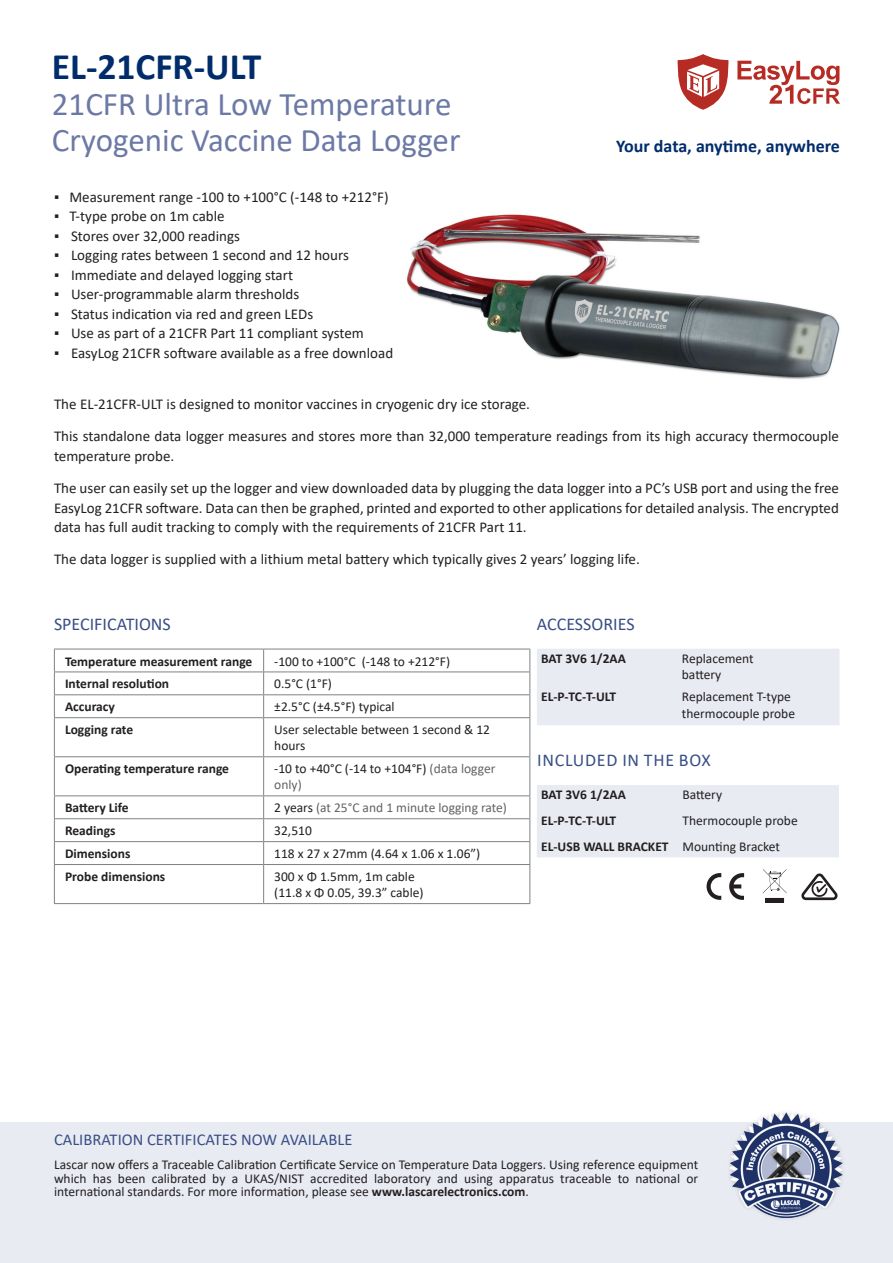
<style>
.page{position:relative;width:893px;height:1263px;background:#fff}
.page>*{position:absolute;margin:0;border:0;box-sizing:border-box;transform-origin:0 0}
.t1{font:700 37.5px "Calibri";color:#002c6b}
.t2{font:33px/36px "Calibri";color:#6c79a5}
.t3{font:700 18px "Calibri";color:#002c6b}
.t4{font:18px "Calibri";color:#384e85}
.t5{font:18px "Calibri";letter-spacing:.04em;color:#384e85}
.t6{font:16.5px "Calibri";color:#384e85}
.t7{font:15px/32.2px "Calibri";color:#231f20}
.t8{font:13.5px/16.2px "Calibri";color:#231f20}
.t9{font:700 13.5px "Calibri";color:#231f20}
.t10{font:13.5px "Calibri";color:#636366}
.s1{color:#636366}
.s2{color:#231f20}
.s3{font-weight:700}
</style>
<div class="page">
<svg style="left:678px;top:54px;width:51px;height:56px"></svg>
<svg style="left:737px;top:61px;width:103px;height:43px"></svg>
<div style="left:0;top:1122px;width:893px;height:141px;background:#e9ebf3"></div>
<div style="left:726px;top:1109px;width:120px;height:112px;background:#231f20;opacity:.25"></div>
<img style="left:730px;top:1112px;width:112px;height:105px">
<img style="left:407px;top:214px;width:433px;height:165px">
<hr style="left:54px;top:649px;width:210px;height:1px;background:#808285">
<hr style="left:264px;top:649px;width:266px;height:1px;background:#808285">
<hr style="left:54px;top:671px;width:210px;height:1px;background:#808285">
<hr style="left:264px;top:671px;width:266px;height:1px;background:#808285">
<hr style="left:54px;top:694px;width:210px;height:1px;background:#808285">
<svg style="left:54px;top:649px;width:1px;height:68px"></svg>
<hr style="left:264px;top:694px;width:266px;height:1px;background:#808285">
<svg style="left:263px;top:649px;width:1px;height:68px"></svg>
<svg style="left:529px;top:649px;width:1px;height:68px"></svg>
<hr style="left:54px;top:717px;width:210px;height:1px;background:#808285">
<hr style="left:54px;top:718px;width:1px;height:38px;background:#808285">
<hr style="left:264px;top:717px;width:266px;height:1px;background:#808285">
<hr style="left:263px;top:718px;width:1px;height:38px;background:#808285">
<hr style="left:529px;top:718px;width:1px;height:38px;background:#808285">
<hr style="left:54px;top:756px;width:210px;height:1px;background:#808285">
<hr style="left:54px;top:757px;width:1px;height:38px;background:#808285">
<hr style="left:264px;top:756px;width:266px;height:1px;background:#808285">
<hr style="left:263px;top:757px;width:1px;height:38px;background:#808285">
<hr style="left:529px;top:757px;width:1px;height:38px;background:#808285">
<hr style="left:54px;top:795px;width:210px;height:1px;background:#808285">
<svg style="left:54px;top:796px;width:1px;height:68px"></svg>
<hr style="left:54px;top:865px;width:1px;height:38px;background:#808285">
<hr style="left:264px;top:795px;width:266px;height:1px;background:#808285">
<svg style="left:263px;top:796px;width:1px;height:68px"></svg>
<svg style="left:529px;top:796px;width:1px;height:68px"></svg>
<hr style="left:263px;top:865px;width:1px;height:38px;background:#808285">
<hr style="left:529px;top:865px;width:1px;height:38px;background:#808285">
<hr style="left:54px;top:818px;width:210px;height:1px;background:#808285">
<hr style="left:54px;top:841px;width:210px;height:1px;background:#808285">
<hr style="left:54px;top:864px;width:210px;height:1px;background:#808285">
<hr style="left:54px;top:903px;width:210px;height:1px;background:#808285">
<hr style="left:264px;top:818px;width:266px;height:1px;background:#808285">
<hr style="left:264px;top:841px;width:266px;height:1px;background:#808285">
<hr style="left:264px;top:864px;width:266px;height:1px;background:#808285">
<hr style="left:264px;top:903px;width:266px;height:1px;background:#808285">
<div style="left:537px;top:649px;width:302px;height:76px;background:#e9ebf3"></div>
<div style="left:537px;top:785px;width:302px;height:72px;background:#e9ebf3"></div>
<svg style="left:729px;top:873px;width:15px;height:27px"></svg>
<svg style="left:707px;top:873px;width:14px;height:27px"></svg>
<svg style="left:763px;top:869px;width:24px;height:34px"></svg>
<svg style="left:801px;top:873px;width:36px;height:27px"></svg>
<h1 class="t1" style="left:52px;top:40px;width:211px">EL-21CFR-ULT</h1>
<h2 class="t2" style="left:52px;top:85px;width:410px">21CFR Ultra Low Temperature<br>Cryogenic Vaccine Data Logger</h2>
<p class="t7" style="left:54px;top:180px;width:336px">▪ Measurement range -100 to +100°C (-148 to +212°F)</p>
<p class="t7" style="left:54px;top:200px;width:172px">▪ T-type probe on 1m cable</p>
<p class="t7" style="left:54px;top:219px;width:187px">▪ Stores over 32,000 readings</p>
<p class="t7" style="left:54px;top:239px;width:296px">▪ Logging rates between 1 second and 12 hours</p>
<p class="t7" style="left:54px;top:258px;width:241px">▪ Immediate and delayed logging start</p>
<p class="t7" style="left:54px;top:278px;width:247px">▪ User-programmable alarm thresholds</p>
<p class="t7" style="left:54px;top:297px;width:261px">▪ Status indication via red and green LEDs</p>
<p class="t7" style="left:54px;top:317px;width:311px">▪ Use as part of a 21CFR Part 11 compliant system</p>
<p class="t7" style="left:54px;top:336px;width:341px">▪ EasyLog 21CFR software available as a free download</p>
<p class="t3" style="left:616px;top:133px;width:225px">Your data, anytime, anywhere</p>
<p class="t7" style="left:54px;top:388px;width:786px">The EL-21CFR-ULT is designed to monitor vaccines in cryogenic dry ice storage.<br>This standalone data logger measures and stores more than 32,000 temperature readings from its high accuracy thermocouple</p>
<p class="t7" style="left:54px;top:439px;width:786px">temperature probe.<br>The user can easily set up the logger and view downloaded data by plugging the data logger into a PC’s USB port and using the free</p>
<p class="t7" style="left:54px;top:498px;width:786px;line-height:19.5px">EasyLog 21CFR software. Data can then be graphed, printed and exported to other applications for detailed analysis. The encrypted data has full audit tracking to comply with the requirements of 21CFR Part 11.</p>
<p class="t7" style="left:54px;top:543px;width:587px">The data logger is supplied with a lithium metal battery which typically gives 2 years’ logging life.</p>
<p class="t4" style="left:54px;top:611px;width:118px">SPECIFICATIONS</p>
<p class="t9" style="left:65px;top:651px;width:189px">Temperature measurement range</p>
<p class="t8" style="left:274px;top:653px;width:177px">-100 to +100°C (-148 to +212°F)</p>
<p class="t9" style="left:65px;top:674px;width:106px">Internal resolution</p>
<p class="t8" style="left:274px;top:675px;width:59px">0.5°C (1°F)</p>
<p class="t9" style="left:65px;top:697px;width:51px">Accuracy</p>
<p class="t8" style="left:274px;top:698px;width:122px">±2.5°C (±4.5°F) typical</p>
<p class="t9" style="left:65px;top:720px;width:70px">Logging rate</p>
<p class="t8" style="left:274px;top:721px;width:217px">User selectable between 1 second &amp; 12 hours</p>
<p class="t9" style="left:65px;top:759px;width:166px">Operating temperature range</p>
<p class="t8" style="left:274px;top:760px;width:223px">-10 to +40°C (-14 to +104°F) <span class="s1">(data logger only)</span></p>
<p class="t9" style="left:65px;top:798px;width:65px">Battery Life</p>
<p class="t10" style="left:274px;top:798px;width:234px"><span class="s2">2 years</span> (at 25°C and 1 minute logging rate)</p>
<p class="t9" style="left:65px;top:821px;width:52px">Readings</p>
<p class="t8" style="left:274px;top:822px;width:39px">32,510</p>
<p class="t9" style="left:65px;top:844px;width:67px">Dimensions</p>
<p class="t8" style="left:274px;top:845px;width:207px">118 x 27 x 27mm (4.64 x 1.06 x 1.06”)</p>
<p class="t9" style="left:65px;top:867px;width:102px">Probe dimensions</p>
<p class="t8" style="left:274px;top:868px;width:151px">300 x Φ 1.5mm, 1m cable (11.8 x Φ 0.05, 39.3” cable)</p>
<p class="t4" style="left:537px;top:611px;width:99px">ACCESSORIES</p>
<p class="t9" style="left:541px;top:649px;width:86px">BAT 3V6 1/2AA</p>
<p class="t8" style="left:682px;top:650px;width:73px">Replacement battery</p>
<p class="t9" style="left:541px;top:687px;width:77px">EL-P-TC-T-ULT</p>
<p class="t8" style="left:682px;top:688px;width:115px">Replacement T-type thermocouple probe</p>
<p class="t5" style="left:537px;top:748px;width:175px">INCLUDED IN THE BOX</p>
<p class="t9" style="left:541px;top:785px;width:86px">BAT 3V6 1/2AA</p>
<p class="t8" style="left:682px;top:786px;width:41px">Battery</p>
<p class="t9" style="left:541px;top:811px;width:77px">EL-P-TC-T-ULT</p>
<p class="t8" style="left:541px;top:807px;width:258px;line-height:25.5px;text-indent:141px">Thermocouple probe<br><span class="s3">EL-USB WALL BRACKET</span> Mounting Bracket</p>
<p class="t6" style="left:54px;top:1128px;width:300px">CALIBRATION CERTIFICATES NOW AVAILABLE</p>
<p class="t8" style="left:54px;top:1158px;width:646px;line-height:13.5px;text-align:justify">Lascar now offers a Traceable Calibration Certificate Service on Temperature Data Loggers. Using reference equipment which has been calibrated by a UKAS/NIST accredited laboratory and using apparatus traceable to national or international standards. For more information, please see <span class="s3">www.lascarelectronics.com</span>.</p>
</div>
